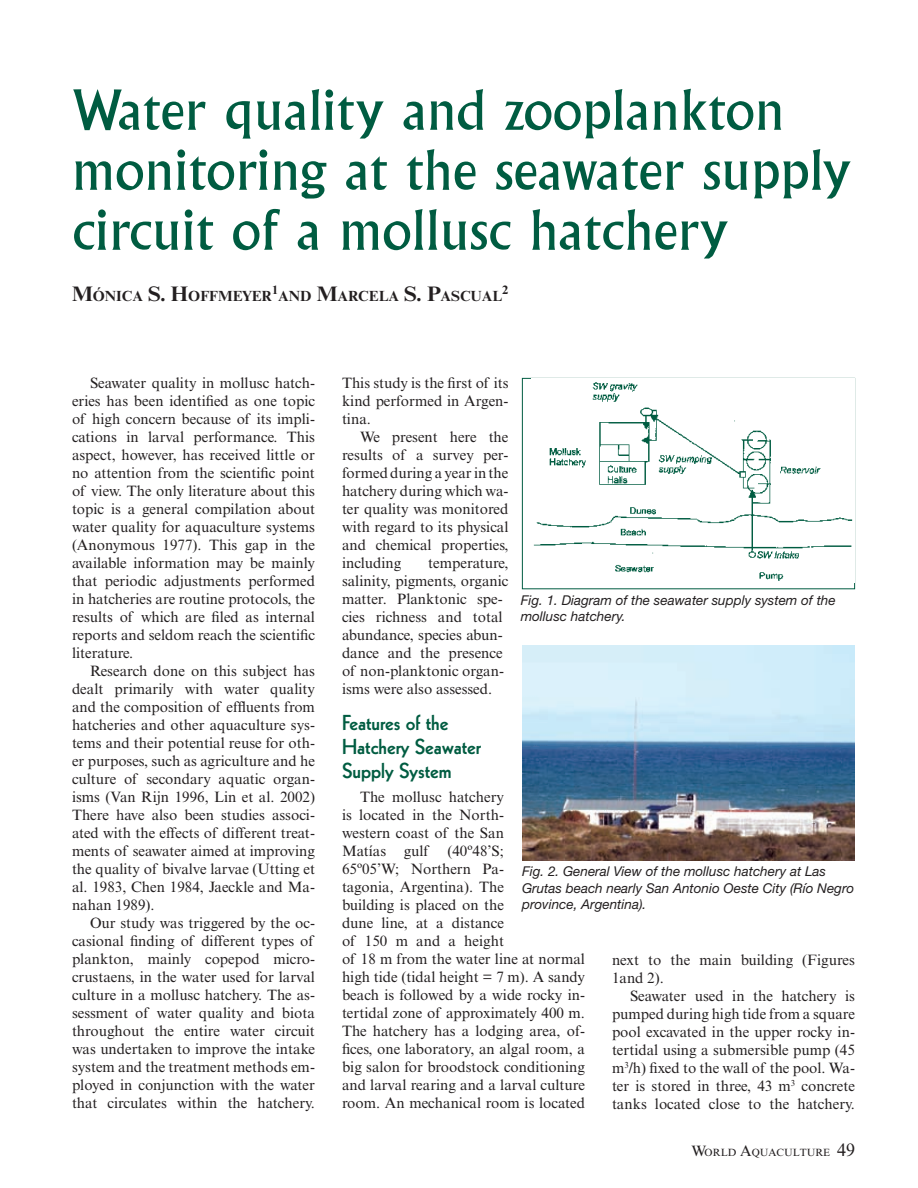
<style>
.page{position:relative;width:918px;height:1188px;background:#fff}
.page>*{position:absolute;margin:0;border:0;box-sizing:border-box;transform-origin:0 0}
.t1{font:54px/60px "Albertus";color:#005c41}
.t2{font:800 21px/24px "Kabel";color:#005c41}
.t3{font:15px/18px "Times New Roman MT Std";color:#231f20;text-align:justify}
.t4{font:700 14.7px "Times New Roman MT Std";color:#231f20}
.t5{font:italic 13.5px/16.5px "Helvetica Neue";color:#231f20}
.t6{font:700 12.3px "Times New Roman MT Std";color:#231f20}
.t7{font:10.5px "Times New Roman MT Std";color:#231f20}
.s1{font-size:21px}
.s2{font-size:15px}
.s3{font-size:18px}
</style>
<div class="page">
<img style="left:533px;top:382px;width:320px;height:199px">
<img style="left:522px;top:645px;width:333px;height:215px">
<h1 class="t1" style="left:72px;top:81px;width:781px">Water quality and zooplankton monitoring at the seawater supply circuit of a mollusc hatchery</h1>
<p class="t4" style="left:72px;top:287px;width:432px"><span class="s1">M</span>ÓNICA <span class="s1">S. H</span>OFFMEYER AND <span class="s1">M</span>ARCELA <span class="s1">S. P</span>ASCUAL</p>
<p class="t6" style="left:272px;top:282px;width:8px">1</p>
<p class="t6" style="left:502px;top:282px;width:8px">2</p>
<p class="t3" style="left:72px;top:374px;width:245px;text-indent:18px">Seawater quality in mollusc hatch&shy;eries has been identified as one topic of high concern because of its impli&shy;cations in larval performance. This aspect, however, has received little or no attention from the scientific point of view. The only literature about this topic is a general compilation about water quality for aquaculture systems (Anonymous 1 977). This gap in the available information may be mainly that periodic adjustments performed in hatcheries are routine protocols, the results of which are filed as internal reports and seldom reach the scientific literature.</p>
<p class="t3" style="left:72px;top:662px;width:245px;text-indent:18px">Research done on this subject has dealt primarily with water quality and the composition of effluents from hatcheries and other aquaculture sys&shy;tems and their potential reuse for oth&shy;er purposes, such as agriculture and he culture of secondary aquatic organ&shy;isms (Van Rijn 1 996, Lin et al. 2002)<br>There have also been studies associ&shy;ated with the effects of different treat&shy;ments of seawater aimed at improving the quality of bivalve larvae (Utting et al. 1 983, Chen 1 984, Jaeckle and Ma&shy;nahan 1 989).</p>
<p class="t3" style="left:72px;top:914px;width:245px;text-indent:18px">Our study was triggered by the oc&shy;casional finding of different types of plankton, mainly copepod micro&shy;crustaens, in the water used for larval culture in a mollusc hatchery. The as&shy;sessment of water quality and biota throughout the entire water circuit was undertaken to improve the intake system and the treatment methods em&shy;ployed in conjunction with the water that circulates within the hatchery.</p>
<p class="t3" style="left:342px;top:374px;width:168px">This study is the first of its kind performed in Argen&shy;tina.</p>
<p class="t3" style="left:342px;top:428px;width:168px;text-indent:18px">We present here the results of a survey per&shy;formed during a year in the hatchery during which wa&shy;ter quality was monitored with regard to its physical and chemical properties, including</p>
<p class="t3" style="left:342px;top:554px;width:168px;text-align:left;text-indent:86px">temperature, salinity, pigments, organic matter. Planktonic spe&shy;cies richness and total abundance, species abun&shy;dance and the presence of non-planktonic organ&shy;isms were also assessed.</p>
<h2 class="t2" style="left:342px;top:711px;width:140px">Features of the<br>Hatchery Seawater<br>Supply System</h2>
<p class="t3" style="left:342px;top:788px;width:164px;text-indent:18px">The mollusc hatchery is located in the North&shy;western coast of the San Matías gulf</p>
<p class="t5" style="left:521px;top:591px;width:317px">Fig. 1. Diagram of the seawater supply system of the mollusc hatchery.</p>
<p class="t3" style="left:342px;top:842px;width:245px;text-align:left;text-indent:105px">(40º48’S;<br>65º05’W; Northern Pa-<br>tagonia, Argentina). The<br>building is placed on the<br>dune line, at a distance<br>of 1 50 m and a height<br>of 1 8 m from the water line at normal high tide (tidal height = 7 m). A sandy beach is followed by a wide rocky in&shy;tertidal zone of approximately 400 m.<br>The hatchery has a lodging area, of&shy;fices, one laboratory, an algal room, a big salon for broodstock conditioning and larval rearing and a larval culture room. An mechanical room is located</p>
<p class="t5" style="left:522px;top:863px;width:334px">Fig. 2. General View of the mollusc hatchery at Las<br>Grutas beach nearly San Antonio Oeste City (Río Negro province, Argentina).</p>
<p class="t3" style="left:612px;top:951px;width:244px">next to the main building (Figures<br>1 and 2).</p>
<p class="t3" style="left:612px;top:987px;width:245px;text-indent:18px">Seawater used in the hatchery is pumped during high tide from a square pool excavated in the upper rocky in&shy;tertidal using a submersible pump (45 m<sup>3</sup>/h) fixed to the wall of the pool. Wa&shy;ter is stored in three, 43 m<sup>3</sup> concrete tanks located close to the hatchery.</p>
<p class="t7" style="left:691px;top:1146px;width:165px"><span class="s2">W</span>orld <span class="s2">A</span>quaculture <span class="s3">49</span></p>
</div>
